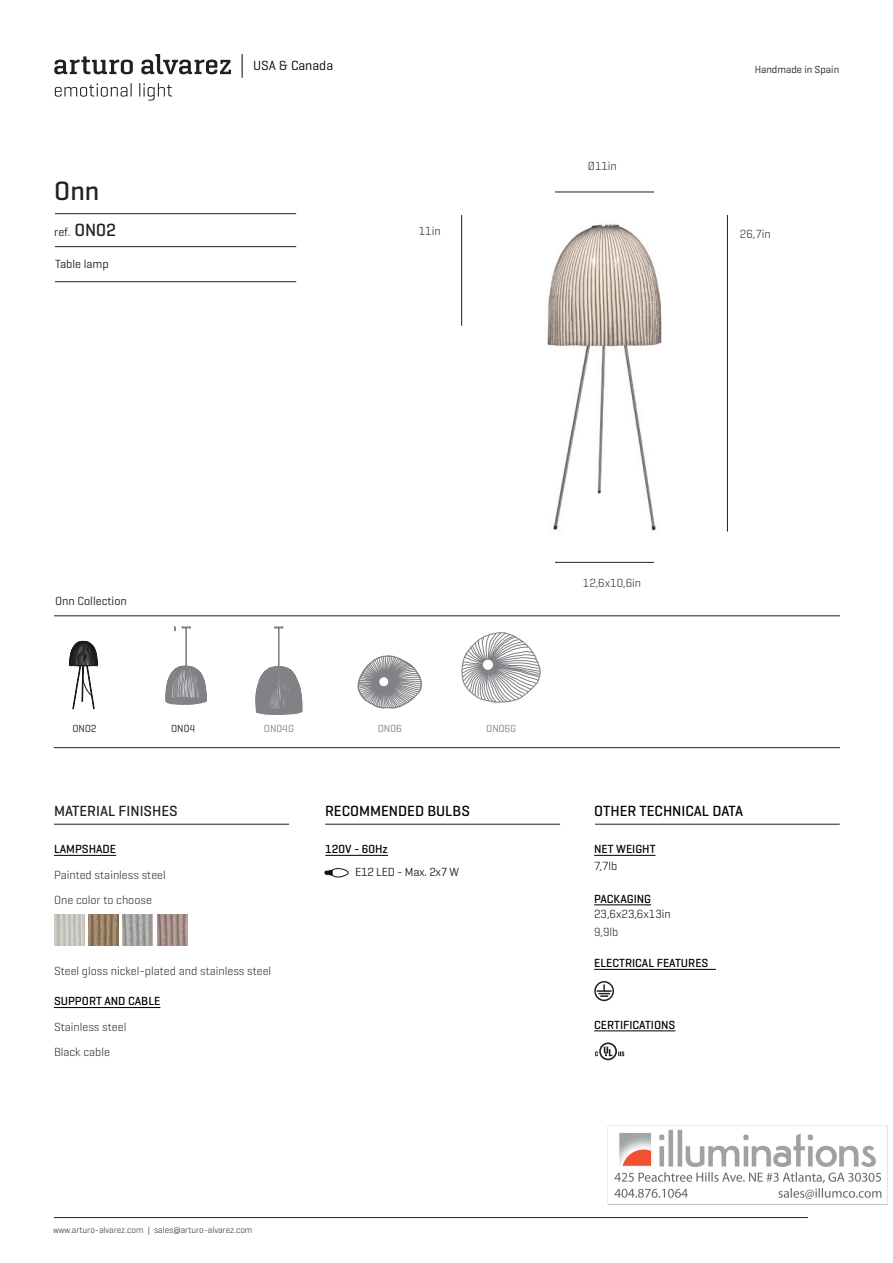
<style>
.page{position:relative;width:893px;height:1263px;background:#fff}
.page>*{position:absolute;margin:0;border:0;box-sizing:border-box;transform-origin:0 0}
.t1{font:500 27px "Geogrotesque";color:#231f20}
.t2{font:500 15px "Geogrotesque";color:#000}
.t3{font:500 15px "Geogrotesque";color:#231f20}
.t4{font:13.5px "Geogrotesque";color:#000}
.t5{font:300 12px/25.5px "Geogrotesque";color:#231f20}
.t6{font:500 12px "Geogrotesque";color:#000}
.t7{font:12px "Geogrotesque";color:#231f20}
.t8{font:300 12px "Geogrotesque";color:#000}
.t9{font:12px "Geogrotesque";letter-spacing:-.02em;color:#231f20}
.t10{font:10.5px "Geogrotesque";color:#231f20}
.t11{font:10.5px "Geogrotesque";color:#808285}
.t12{font:300 9px "Geogrotesque";color:#231f20}
.s1{font-weight:500;font-size:18px}
</style>
<div class="page">
<hr style="left:54px;top:1217px;width:754px;height:1px;background:#231f20">
<img style="left:54px;top:54px;width:834px;height:1151px">
<h1 class="t1" style="left:54px;top:174px;width:47px">Onn</h1>
<p class="t7" style="left:54px;top:225px;width:63px">ref. <span class="s1">ON02</span></p>
<p class="t7" style="left:55px;top:257px;width:55px">Table lamp</p>
<p class="t7" style="left:55px;top:594px;width:73px">Onn Collection</p>
<p class="t4" style="left:253px;top:57px;width:82px">USA &amp; Canada</p>
<p class="t5" style="left:588px;top:153px;width:30px">Ø11in</p>
<p class="t10" style="left:755px;top:63px;width:86px">Handmade in Spain</p>
<p class="t5" style="left:419px;top:218px;width:23px">11in</p>
<p class="t5" style="left:740px;top:221px;width:32px">26,7in</p>
<p class="t5" style="left:583px;top:570px;width:60px">12,6x10,6in</p>
<p class="t10" style="left:72px;top:722px;width:26px">ON02</p>
<p class="t10" style="left:171px;top:722px;width:26px">ON04</p>
<p class="t11" style="left:264px;top:722px;width:31px">ON04G</p>
<p class="t11" style="left:378px;top:722px;width:26px">ON06</p>
<p class="t11" style="left:486px;top:722px;width:31px">ON06G</p>
<p class="t3" style="left:54px;top:802px;width:125px">MATERIAL FINISHES</p>
<p class="t6" style="left:54px;top:841px;width:64px">LAMPSHADE</p>
<p class="t5" style="left:54px;top:861px;width:113px">Painted stainless steel<br>One color to choose</p>
<p class="t5" style="left:54px;top:958px;width:219px">Steel gloss nickel-plated and stainless steel</p>
<p class="t6" style="left:54px;top:994px;width:108px">SUPPORT AND CABLE</p>
<p class="t5" style="left:54px;top:1013px;width:74px">Stainless steel<br>Black cable</p>
<p class="t2" style="left:325px;top:802px;width:146px">RECOMMENDED BULBS</p>
<p class="t2" style="left:594px;top:802px;width:151px">OTHER TECHNICAL DATA</p>
<p class="t6" style="left:325px;top:841px;width:64px">120V - 60Hz</p>
<p class="t9" style="left:355px;top:864px;width:106px">E12 LED - Max. 2x7 W</p>
<p class="t6" style="left:594px;top:841px;width:63px">NET WEIGHT</p>
<p class="t8" style="left:594px;top:858px;width:25px">7,7lb</p>
<p class="t6" style="left:594px;top:891px;width:58px">PACKAGING</p>
<p class="t8" style="left:594px;top:906px;width:78px">23,6x23,6x13in</p>
<p class="t5" style="left:594px;top:918px;width:26px">9,9lb</p>
<p class="t6" style="left:594px;top:955px;width:116px">ELECTRICAL FEATURES</p>
<p class="t6" style="left:594px;top:1017px;width:83px">CERTIFICATIONS</p>
<p class="t12" style="left:53px;top:1224px;width:201px">www.arturo-alvarez.com | sales@arturo-alvarez.com</p>
</div>
